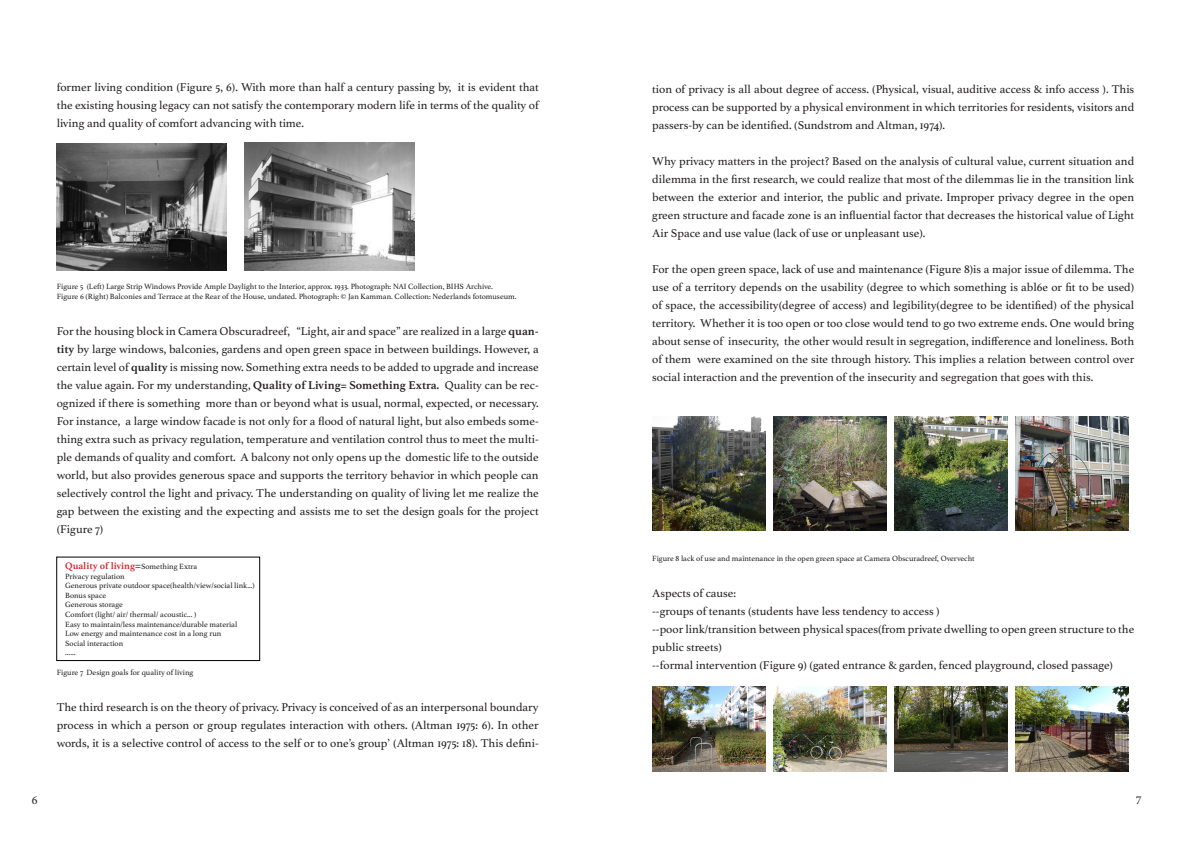
<style>
.page{position:relative;width:1191px;height:842px;background:#fff}
.page>*{position:absolute;margin:0;border:0;box-sizing:border-box;transform-origin:0 0}
.t1{font:12px/18px "Athelas";color:#231f20;text-align:justify}
.t2{font:12px "Minion Pro";color:#231f20}
.t3{font:700 10px "Athelas";color:#d1232a}
.t4{font:8px "Athelas";color:#231f20}
.s1{font-weight:700}
.s2{font-weight:400;font-size:12px;color:#231f20}
.s3{font-weight:400;font-size:8px;color:#231f20}
</style>
<div class="page">
<img style="left:57px;top:143px;width:170px;height:128px">
<img style="left:244px;top:143px;width:170px;height:127px">
<div style="left:56px;top:557px;width:204px;height:104px;border:1px solid #000"></div>
<img style="left:652px;top:417px;width:113px;height:113px">
<img style="left:773px;top:417px;width:113px;height:113px">
<img style="left:894px;top:417px;width:113px;height:113px">
<img style="left:1015px;top:417px;width:113px;height:113px">
<img style="left:652px;top:687px;width:113px;height:85px">
<img style="left:773px;top:687px;width:113px;height:85px">
<img style="left:894px;top:687px;width:113px;height:85px">
<img style="left:1015px;top:687px;width:113px;height:85px">
<p class="t1" style="left:57px;top:78px;width:483px">former living condition (Figure 5, 6). With more than half a century passing by, it is evident that the existing housing legacy can not satisfy the contemporary modern life in terms of the quality of living and quality of comfort advancing with time.</p>
<p class="t4" style="left:57px;top:280px;width:438px">Figure 5 (Left) Large Strip Windows Provide Ample Daylight to the Interior, approx. 1933. Photograph: NAI Collection, BIHS Archive.</p>
<p class="t4" style="left:57px;top:290px;width:461px">Figure 6 (Right) Balconies and Terrace at the Rear of the House, undated. Photograph: © Jan Kamman. Collection: Nederlands fotomuseum.</p>
<p class="t1" style="left:57px;top:322px;width:483px">For the housing block in Camera Obscuradreef, “Light, air and space” are realized in a large <span class="s1">quan&shy;tity</span> by large windows, balconies, gardens and open green space in between buildings. However, a certain level of <span class="s1">quality</span> is missing now. Something extra needs to be added to upgrade and increase the value again. For my understanding, <span class="s1">Quality of Living= Something Extra.</span> Quality can be rec&shy;ognized if there is something more than or beyond what is usual, normal, expected, or necessary.<br>For instance, a large window facade is not only for a flood of natural light, but also embeds some&shy;thing extra such as privacy regulation, temperature and ventilation control thus to meet the multi&shy;ple demands of quality and comfort. A balcony not only opens up the domestic life to the outside world, but also provides generous space and supports the territory behavior in which people can selectively control the light and privacy. The understanding on quality of living let me realize the gap between the existing and the expecting and assists me to set the design goals for the project (Figure 7)</p>
<p class="t3" style="left:65px;top:558px;width:133px">Quality of living<span class="s2">=</span><span class="s3">Something Extra</span></p>
<p class="t4" style="left:65px;top:570px;width:61px">Privacy regulation</p>
<p class="t4" style="left:65px;top:579px;width:191px">Generous private outdoor space(health/view/social link...)</p>
<p class="t4" style="left:65px;top:589px;width:42px">Bonus space</p>
<p class="t4" style="left:65px;top:598px;width:59px">Generous storage</p>
<p class="t4" style="left:65px;top:608px;width:133px">Comfort (light/ air/ thermal/ acoustic... )</p>
<p class="t4" style="left:65px;top:618px;width:174px">Easy to maintain/less maintenance/durable material</p>
<p class="t4" style="left:65px;top:627px;width:158px">Low energy and maintenance cost in a long run</p>
<p class="t4" style="left:65px;top:637px;width:60px">Social interaction</p>
<p class="t4" style="left:65px;top:646px;width:12px">......</p>
<p class="t4" style="left:57px;top:666px;width:138px">Figure 7 Design goals for quality of living</p>
<p class="t1" style="left:57px;top:697px;width:483px">The third research is on the theory of privacy. Privacy is conceived of as an interpersonal boundary process in which a person or group regulates interaction with others. (Altman 1975: 6). In other words, it is a selective control of access to the self or to one’s group’ (Altman 1975: 18). This defini-</p>
<p class="t1" style="left:652px;top:79px;width:483px">tion of privacy is all about degree of access. (Physical, visual, auditive access &amp; info access ). This process can be supported by a physical environment in which territories for residents, visitors and passers-by can be identified. (Sundstrom and Altman, 1974).</p>
<p class="t1" style="left:652px;top:151px;width:483px">Why privacy matters in the project? Based on the analysis of cultural value, current situation and dilemma in the first research, we could realize that most of the dilemmas lie in the transition link between the exterior and interior, the public and private. Improper privacy degree in the open green structure and facade zone is an influential factor that decreases the historical value of Light Air Space and use value (lack of use or unpleasant use).</p>
<p class="t1" style="left:652px;top:259px;width:483px">For the open green space, lack of use and maintenance (Figure 8)is a major issue of dilemma. The use of a territory depends on the usability (degree to which something is abl6e or fit to be used) of space, the accessibility(degree of access) and legibility(degree to be identified) of the physical territory. Whether it is too open or too close would tend to go two extreme ends. One would bring about sense of insecurity, the other would result in segregation, indifference and loneliness. Both of them were examined on the site through history. This implies a relation between control over social interaction and the prevention of the insecurity and segregation that goes with this.</p>
<p class="t4" style="left:652px;top:552px;width:324px">Figure 8 lack of use and maintenance in the open green space at Camera Obscuradreef, Overvecht</p>
<p class="t1" style="left:652px;top:583px;width:85px">Aspects of cause:</p>
<p class="t1" style="left:652px;top:601px;width:289px">--groups of tenants (students have less tendency to access )</p>
<p class="t1" style="left:652px;top:619px;width:483px">--poor link/transition between physical spaces(from private dwelling to open green structure to the public streets)</p>
<p class="t1" style="left:652px;top:655px;width:462px">--formal intervention (Figure 9) (gated entrance &amp; garden, fenced playground, closed passage)</p>
<p class="t2" style="left:32px;top:792px;width:7px">6</p>
<p class="t2" style="left:1135px;top:792px;width:7px">7</p>
</div>
